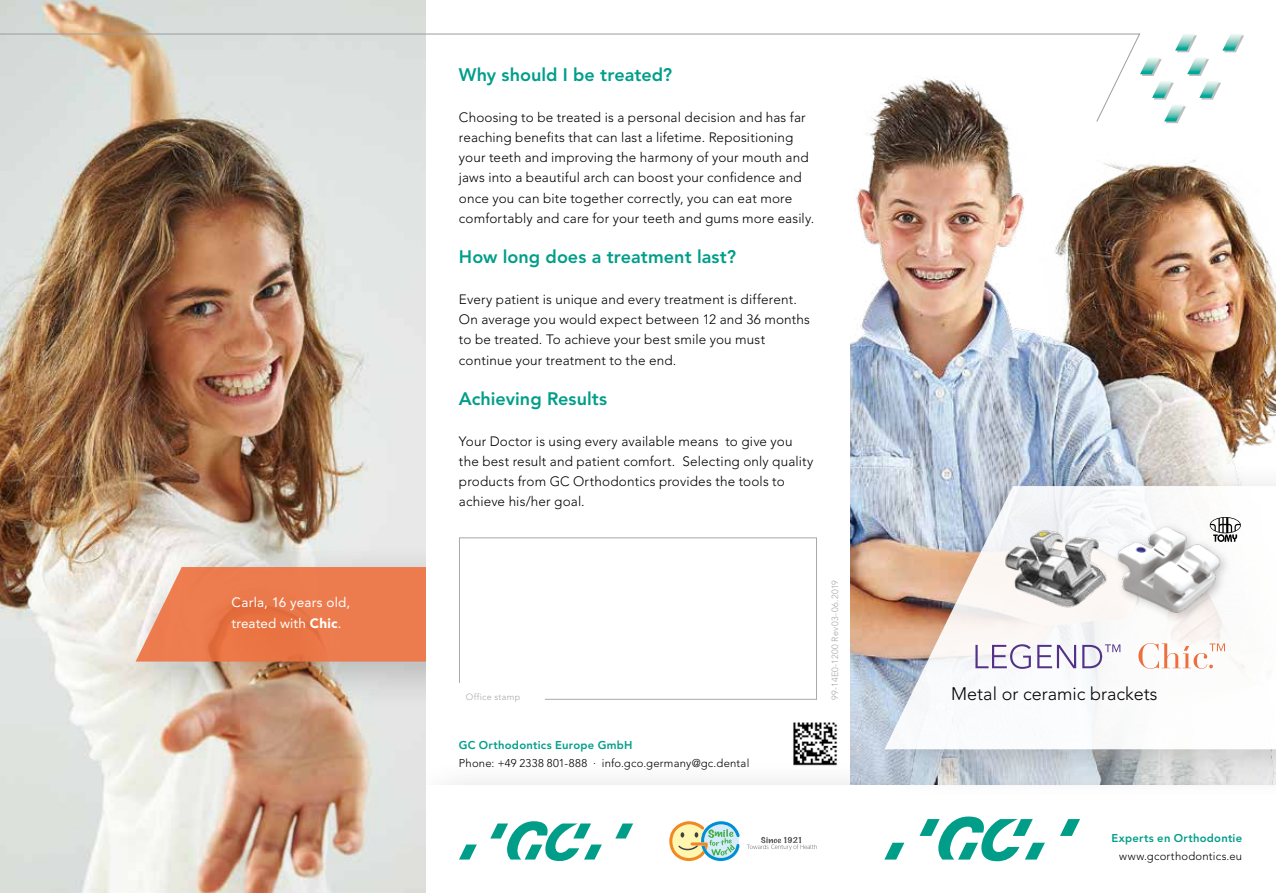
<style>
.page{position:relative;width:1276px;height:893px;background:#fff}
.page>*{position:absolute;margin:0;border:0;box-sizing:border-box;transform-origin:0 0}
.t1{font:800 18px "Avenir LT Std";color:#009e89}
.t2{font:300 18px "Avenir LT Std";color:#000}
.t3{font:300 13.5px/20.2px "Avenir LT Std";letter-spacing:.01em;color:#000}
.t4{font:13.5px/21px "Avenir LT Std";letter-spacing:.005em;color:#fff}
.t5{font:300 11.25px "Avenir LT Std";letter-spacing:.02em;color:#000}
.t6{font:800 11.25px "Avenir LT Std";letter-spacing:.02em;color:#009e89}
.t7{font:300 9px "Avenir LT Std";letter-spacing:.035em;color:#a8a8a7}
.s1{font-weight:900}
</style>
<div class="page">
<img style="left:850px;top:123px;width:426px;height:635px">
<div style="left:398px;top:758px;width:878px;height:135px;background:#fafafa"></div>
<div style="left:425px;top:785px;width:851px;height:108px;background:#fff"></div>
<img style="left:0;top:0;width:425px;height:893px">
<div style="left:113px;top:539px;width:312px;height:176px;background:#000;opacity:.25"></div>
<svg style="left:136px;top:567px;width:289px;height:95px;background:#eb8257"></svg>
<div style="left:459px;top:538px;width:357px;height:161px;border:1px solid #a8a8a7"></div>
<div style="left:457px;top:684px;width:87px;height:18px;background:#fff"></div>
<div style="left:861px;top:458px;width:415px;height:345px;background:#000;opacity:.25"></div>
<svg style="left:884px;top:486px;width:392px;height:263px"></svg>
<div style="left:1111px;top:521px;width:120px;height:104px;background:#000;opacity:.25"></div>
<img style="left:1114px;top:518px;width:109px;height:97px">
<img style="left:1001px;top:526px;width:110px;height:84px">
<svg style="left:1209px;top:517px;width:31px;height:25px"></svg>
<svg style="left:1138px;top:643px;width:87px;height:26px"></svg>
<svg style="left:975px;top:644px;width:56px;height:25px"></svg>
<svg style="left:1037px;top:645px;width:39px;height:23px"></svg>
<svg style="left:1082px;top:644px;width:38px;height:24px"></svg>
<img style="left:793px;top:722px;width:45px;height:44px">
<svg style="left:1140px;top:34px;width:104px;height:89px"></svg>
<svg style="left:0;top:33px;width:1140px;height:90px"></svg>
<svg style="left:1060px;top:819px;width:20px;height:17px"></svg>
<svg style="left:884px;top:843px;width:20px;height:17px"></svg>
<svg style="left:919px;top:816px;width:126px;height:45px"></svg>
<svg style="left:615px;top:823px;width:18px;height:15px"></svg>
<svg style="left:459px;top:844px;width:18px;height:15px"></svg>
<svg style="left:490px;top:821px;width:112px;height:40px"></svg>
<svg style="left:669px;top:821px;width:71px;height:40px;background:#c5d3b9"></svg>
<svg style="left:746px;top:837px;width:71px;height:13px"></svg>
<p class="t4" style="left:232px;top:592px;width:120px">Carla, 16 years old, treated with <span class="s1">Chic</span>.</p>
<h1 class="t1" style="left:459px;top:64px;width:215px">Why should I be treated?</h1>
<p class="t3" style="left:459px;top:107px;width:357px">Choosing to be treated is a personal decision and has far reaching benefits that can last a lifetime. Repositioning your teeth and improving the harmony of your mouth and jaws into a beautiful arch can boost your confidence and once you can bite together correctly, you can eat more comfortably and care for your teeth and gums more easily.</p>
<h1 class="t1" style="left:459px;top:246px;width:278px">How long does a treatment last?</h1>
<p class="t3" style="left:459px;top:289px;width:352px">Every patient is unique and every treatment is different.<br>On average you would expect between 12 and 36 months to be treated. To achieve your best smile you must continue your treatment to the end.</p>
<h1 class="t1" style="left:459px;top:388px;width:150px">Achieving Results</h1>
<p class="t3" style="left:459px;top:431px;width:356px">Your Doctor is using every available means to give you the best result and patient comfort. Selecting only quality products from GC Orthodontics provides the tools to achieve his/her goal.</p>
<p class="t7" style="left:466px;top:691px;width:56px">Office stamp</p>
<p class="t6" style="left:459px;top:739px;width:175px">GC Orthodontics Europe GmbH</p>
<p class="t5" style="left:459px;top:757px;width:292px">Phone: +49 2338 801-888 · info.gco.germany@gc.dental</p>
<p class="t7" style="left:830px;top:700px;width:121px;rotate:-90deg">99-14E0-1200 Rev03-06.2019</p>
<h1 class="t2" style="left:951px;top:683px;width:208px">Metal or ceramic brackets</h1>
<p class="t6" style="left:1111px;top:831px;width:132px">Experts en Orthodontie</p>
<p class="t5" style="left:1119px;top:849px;width:124px">www.gcorthodontics.eu</p>
</div>
